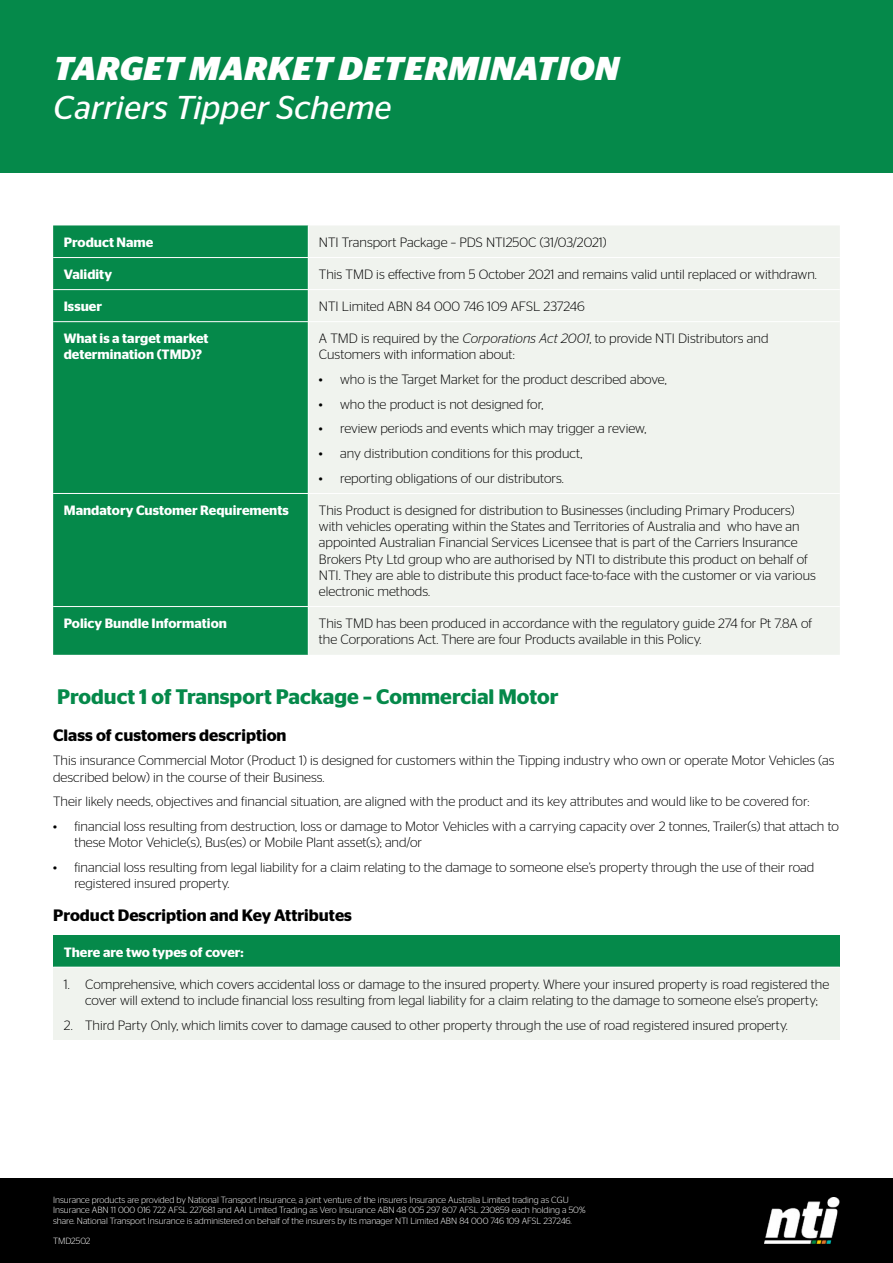
<style>
.page{position:relative;width:893px;height:1263px;background:#fff}
.page>*{position:absolute;margin:0;border:0;box-sizing:border-box;transform-origin:0 0}
.t1{font:italic 700 33px "Stag Sans";letter-spacing:.02em;color:#fff}
.t2{font:italic 33px "Stag Sans";color:#fff}
.t3{font:600 21px "Stag Sans";color:#05894a}
.t4{font:600 16.5px "Stag Sans";color:#000}
.t5{font:300 13.5px/16.2px "Stag Sans";color:#000}
.t6{font:600 13.5px/16.2px "Stag Sans";color:#fff}
.t7{font:300 9px/10.8px "Stag Sans";letter-spacing:-.005em;color:#fff}
.s1{font-style:italic}
</style>
<div class="page">
<div style="left:0;top:1178px;width:893px;height:85px;background:#000"></div>
<img style="left:765px;top:1197px;width:75px;height:46px">
<div style="left:0;top:0;width:893px;height:172px;background:#05894a"></div>
<div style="left:53px;top:225px;width:255px;height:430px;background:#05894a"></div>
<div style="left:309px;top:226px;width:531px;height:429px;background:#f0f3ee"></div>
<hr style="left:53px;top:257px;width:255px;height:1px;background:#fff">
<hr style="left:308px;top:257px;width:532px;height:1px;background:#fff">
<hr style="left:53px;top:289px;width:255px;height:1px;background:#fff">
<hr style="left:308px;top:289px;width:532px;height:1px;background:#fff">
<hr style="left:53px;top:321px;width:255px;height:1px;background:#fff">
<hr style="left:308px;top:321px;width:532px;height:1px;background:#fff">
<hr style="left:53px;top:493px;width:255px;height:1px;background:#fff">
<hr style="left:308px;top:493px;width:532px;height:1px;background:#fff">
<hr style="left:53px;top:606px;width:255px;height:1px;background:#fff">
<hr style="left:308px;top:606px;width:532px;height:1px;background:#fff">
<div style="left:53px;top:935px;width:787px;height:32px;background:#05894a"></div>
<div style="left:53px;top:967px;width:787px;height:73px;background:#f0f3ee"></div>
<hr style="left:53px;top:967px;width:787px;height:1px;background:#fff">
<h1 class="t1" style="left:53px;top:49px;width:567px">TARGET MARKET DETERMINATION</h1>
<h1 class="t2" style="left:53px;top:89px;width:340px">Carriers Tipper Scheme</h1>
<p class="t6" style="left:64px;top:234px;width:91px">Product Name</p>
<p class="t5" style="left:319px;top:234px;width:289px">NTI Transport Package – PDS NTI250C (31/03/2021)</p>
<p class="t6" style="left:64px;top:266px;width:50px">Validity</p>
<p class="t5" style="left:319px;top:266px;width:499px">This TMD is effective from 5 October 2021 and remains valid until replaced or withdrawn.</p>
<p class="t6" style="left:64px;top:298px;width:40px">Issuer</p>
<p class="t5" style="left:319px;top:298px;width:267px">NTI Limited ABN 84 000 746 109 AFSL 237246</p>
<p class="t6" style="left:64px;top:330px;width:146px">What is a target market determination (TMD)?</p>
<p class="t5" style="left:319px;top:330px;width:451px">A TMD is required by the <span class="s1">Corporations Act 2001</span>, to provide NTI Distributors and<br>Customers with information about:</p>
<p class="t5" style="left:319px;top:371px;width:349px">• who is the Target Market for the product described above,</p>
<p class="t5" style="left:319px;top:396px;width:226px">• who the product is not designed for,</p>
<p class="t5" style="left:319px;top:420px;width:329px">• review periods and events which may trigger a review,</p>
<p class="t5" style="left:319px;top:445px;width:265px">• any distribution conditions for this product,</p>
<p class="t5" style="left:319px;top:470px;width:246px">• reporting obligations of our distributors.</p>
<p class="t6" style="left:64px;top:502px;width:227px">Mandatory Customer Requirements</p>
<p class="t5" style="left:319px;top:502px;width:498px">This Product is designed for distribution to Businesses (including Primary Producers) with vehicles operating within the States and Territories of Australia and who have an appointed Australian Financial Services Licensee that is part of the Carriers Insurance Brokers Pty Ltd group who are authorised by NTI to distribute this product on behalf of NTI. They are able to distribute this product face-to-face with the customer or via various electronic methods.</p>
<p class="t6" style="left:64px;top:615px;width:165px">Policy Bundle Information</p>
<p class="t5" style="left:319px;top:615px;width:495px">This TMD has been produced in accordance with the regulatory guide 274 for Pt 7.8A of the Corporations Act. There are four Products available in this Policy.</p>
<h2 class="t3" style="left:57px;top:684px;width:503px">Product 1 of Transport Package – Commercial Motor</h2>
<p class="t4" style="left:53px;top:725px;width:235px">Class of customers description</p>
<p class="t5" style="left:53px;top:752px;width:783px">This insurance Commercial Motor (Product 1) is designed for customers within the Tipping industry who own or operate Motor Vehicles (as described below) in the course of their Business.</p>
<p class="t5" style="left:53px;top:793px;width:758px">Their likely needs, objectives and financial situation, are aligned with the product and its key attributes and would like to be covered for:</p>
<p class="t5" style="left:74px;top:818px;width:766px;text-indent:-21px">• financial loss resulting from destruction, loss or damage to Motor Vehicles with a carrying capacity over 2 tonnes, Trailer(s) that attach to these Motor Vehicle(s), Bus(es) or Mobile Plant asset(s); and/or</p>
<p class="t5" style="left:74px;top:859px;width:741px;text-indent:-21px">• financial loss resulting from legal liability for a claim relating to the damage to someone else’s property through the use of their road registered insured property.</p>
<p class="t4" style="left:53px;top:905px;width:300px">Product Description and Key Attributes</p>
<p class="t6" style="left:64px;top:944px;width:181px">There are two types of cover:</p>
<p class="t5" style="left:85px;top:975px;width:746px;text-indent:-21px">1. Comprehensive, which covers accidental loss or damage to the insured property. Where your insured property is road registered the cover will extend to include financial loss resulting from legal liability for a claim relating to the damage to someone else’s property;</p>
<p class="t5" style="left:64px;top:1016px;width:726px">2. Third Party Only, which limits cover to damage caused to other property through the use of road registered insured property.</p>
<p class="t7" style="left:53px;top:1194px;width:534px">Insurance products are provided by National Transport Insurance, a joint venture of the insurers Insurance Australia Limited trading as CGU<br>Insurance ABN 11 000 016 722 AFSL 227681 and AAI Limited Trading as Vero Insurance ABN 48 005 297 807 AFSL 230859 each holding a 50% share. National Transport Insurance is administered on behalf of the insurers by its manager NTI Limited ABN 84 000 746 109 AFSL 237246.</p>
<p class="t7" style="left:53px;top:1235px;width:39px">TMD2502</p>
</div>
